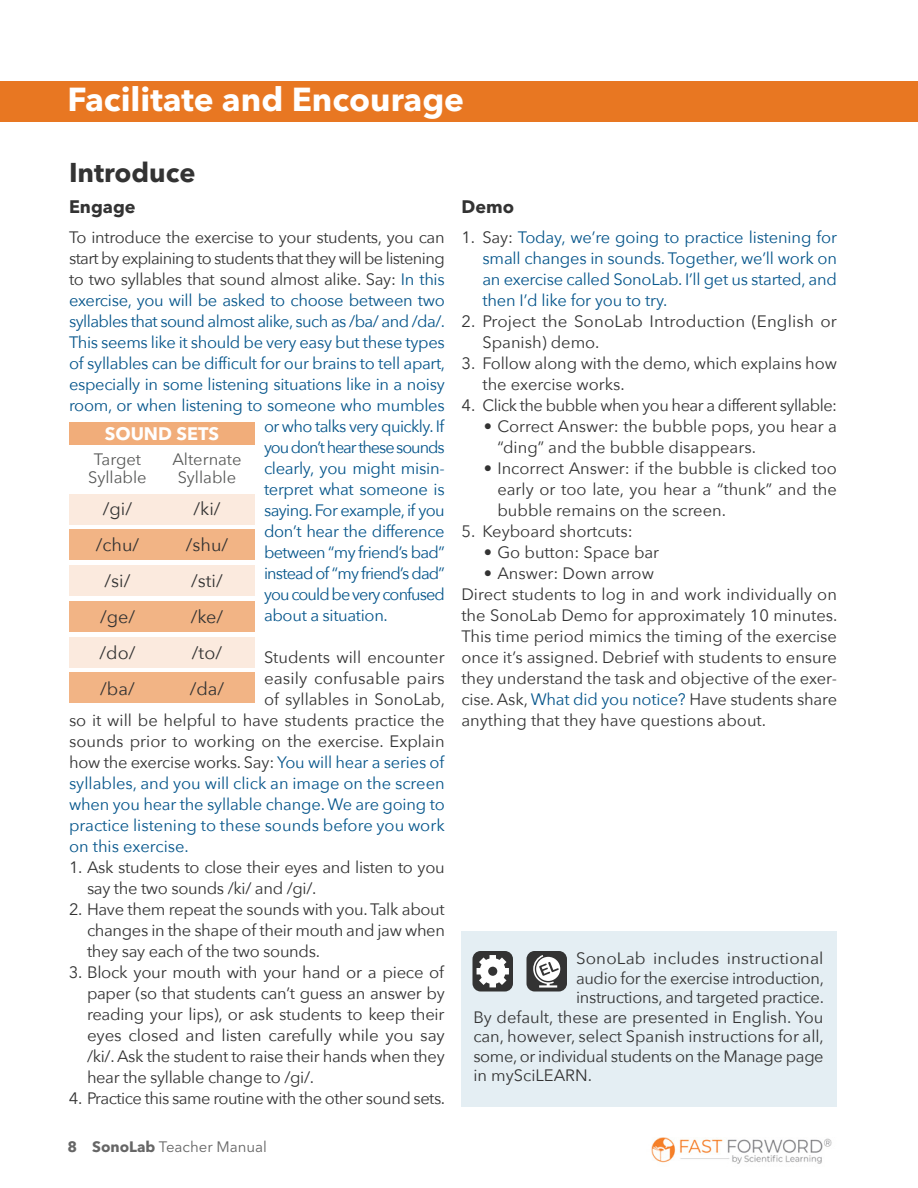
<style>
.page{position:relative;width:918px;height:1188px;background:#fff}
.page>*{position:absolute;margin:0;border:0;box-sizing:border-box;transform-origin:0 0}
.t1{font:700 33px "Avenir Next LT Pro";color:#fff}
.t2{font:700 27px "Avenir Next LT Pro";color:#333}
.t3{font:18px/36px "Avenir Next";color:#333;text-align:center}
.t4{font:700 18px "Avenir Next LT Pro";color:#333}
.t5{font:700 18px "Avenir Next LT Pro";color:#fff}
.t6{font:16.5px/21px "Avenir Next";color:#333}
.t7{font:16.5px/21px "Avenir Next";letter-spacing:-.02em;color:#05558b;text-align:justify}
.t8{font:16.5px/21px "Avenir Next";letter-spacing:-.02em;color:#333}
.t9{font:16.5px "Avenir Next";color:#05558b}
.t10{font:16.5px "Avenir Next";letter-spacing:-.03em;color:#333}
.t11{font:16.5px "Avenir Next";letter-spacing:-.035em;color:#333}
.t12{font:16.5px/18px "Avenir Next";color:#585958;text-align:center}
.t13{font:16.5px "Avenir Next";letter-spacing:-.05em;color:#05558b}
.t14{font:16.5px "Avenir Next";letter-spacing:-.065em;color:#05558b}
.t15{font:16.5px "Avenir Next";letter-spacing:-.04em;color:#05558b}
.t16{font:16.5px "Avenir Next";letter-spacing:-.055em;color:#05558b}
.t17{font:15px "Avenir Next LT Pro";color:#666}
.s1{color:#05558b}
.s2{font-weight:700}
.s3{color:#333}
</style>
<div class="page">
<div style="left:461px;top:931px;width:376px;height:176px;background:#e4eef3"></div>
<div style="left:69px;top:494px;width:186px;height:30px;background:#fbeade"></div>
<div style="left:69px;top:530px;width:186px;height:30px;background:#f2b485"></div>
<div style="left:69px;top:565px;width:186px;height:31px;background:#fbeade"></div>
<div style="left:69px;top:601px;width:186px;height:30px;background:#f2b485"></div>
<div style="left:69px;top:637px;width:186px;height:30px;background:#fbeade"></div>
<div style="left:69px;top:673px;width:186px;height:30px;background:#f2b485"></div>
<div style="left:69px;top:422px;width:186px;height:22px;background:#f1ad7a"></div>
<img style="left:651px;top:1137px;width:181px;height:27px">
<div style="left:0;top:81px;width:918px;height:41px;background:#e87722"></div>
<div style="left:472px;top:951px;width:41px;height:41px;background:#333;border-radius:8px"></div>
<svg style="left:477px;top:955px;width:32px;height:32px"></svg>
<div style="left:526px;top:951px;width:41px;height:40px;background:#333;border-radius:8px"></div>
<svg style="left:533px;top:955px;width:27px;height:33px"></svg>
<h1 class="t1" style="left:68px;top:80px;width:398px">Facilitate and Encourage</h1>
<h2 class="t2" style="left:69px;top:156px;width:128px">Introduce</h2>
<p class="t4" style="left:69px;top:196px;width:68px">Engage</p>
<p class="t8" style="left:69px;top:227px;width:377px">To introduce the exercise to your students, you can</p>
<p class="t11" style="left:69px;top:248px;width:377px">start by explaining to students that they will be listening</p>
<p class="t8" style="left:69px;top:269px;width:377px">to two syllables that sound almost alike. Say: <span class="s1">In this</span></p>
<p class="t7" style="left:69px;top:290px;width:377px">exercise, you will be asked to choose between two</p>
<p class="t7" style="left:69px;top:311px;width:378px">syllables that sound almost alike, such as /ba/ and /da/.</p>
<p class="t7" style="left:69px;top:332px;width:377px">This seems like it should be very easy but these types</p>
<p class="t7" style="left:69px;top:353px;width:378px">of syllables can be difficult for our brains to tell apart,</p>
<p class="t7" style="left:69px;top:374px;width:377px">especially in some listening situations like in a noisy</p>
<p class="t7" style="left:69px;top:395px;width:377px">room, or when listening to someone who mumbles</p>
<p class="t7" style="left:264px;top:416px;width:182px">or who talks very quickly. If</p>
<p class="t14" style="left:264px;top:437px;width:182px">you don’t hear these sounds</p>
<p class="t7" style="left:264px;top:458px;width:182px">clearly, you might misin-</p>
<p class="t7" style="left:264px;top:479px;width:182px">terpret what someone is</p>
<p class="t7" style="left:264px;top:500px;width:182px">saying. For example, if you</p>
<p class="t7" style="left:264px;top:521px;width:182px">don’t hear the difference</p>
<p class="t15" style="left:264px;top:542px;width:182px">between “my friend’s bad”</p>
<p class="t13" style="left:264px;top:563px;width:182px">instead of “my friend’s dad”</p>
<p class="t16" style="left:264px;top:584px;width:182px">you could be very confused</p>
<p class="t7" style="left:264px;top:605px;width:125px">about a situation.</p>
<p class="t6" style="left:264px;top:647px;width:182px">Students will encounter</p>
<p class="t6" style="left:264px;top:668px;width:182px">easily confusable pairs</p>
<p class="t6" style="left:264px;top:689px;width:183px">of syllables in SonoLab,</p>
<p class="t6" style="left:69px;top:710px;width:377px">so it will be helpful to have students practice the</p>
<p class="t6" style="left:69px;top:731px;width:377px">sounds prior to working on the exercise. Explain</p>
<p class="t6" style="left:69px;top:752px;width:377px">how the exercise works. Say: <span class="s1">You will hear a series of</span></p>
<p class="t9" style="left:69px;top:773px;width:377px">syllables, and you will click an image on the screen</p>
<p class="t7" style="left:69px;top:794px;width:377px">when you hear the syllable change. We are going to</p>
<p class="t9" style="left:69px;top:815px;width:377px">practice listening to these sounds before you work</p>
<p class="t9" style="left:69px;top:836px;width:121px">on this exercise.</p>
<p class="t8" style="left:87px;top:857px;width:359px;text-indent:-18px">1. Ask students to close their eyes and listen to you say the two sounds /ki/ and /gi/.</p>
<p class="t6" style="left:87px;top:899px;width:359px;text-align:justify;text-indent:-18px">2. Have them repeat the sounds with you. Talk about changes in the shape of their mouth and jaw when they say each of the two sounds.</p>
<p class="t6" style="left:87px;top:962px;width:359px;text-align:justify;text-indent:-18px">3. Block your mouth with your hand or a piece of paper (so that students can’t guess an answer by reading your lips), or ask students to keep their eyes closed and listen carefully while you say /ki/. Ask the student to raise their hands when they hear the syllable change to /gi/.</p>
<p class="t10" style="left:69px;top:1088px;width:378px">4. Practice this same routine with the other sound sets.</p>
<p class="t5" style="left:105px;top:423px;width:116px">SOUND SETS</p>
<p class="t12" style="left:88px;top:450px;width:60px">Target<br>Syllable</p>
<p class="t12" style="left:172px;top:450px;width:71px">Alternate<br>Syllable</p>
<p class="t3" style="left:96px;top:490px;width:45px">/gi/ /chu/ /si/ /ge/ /do/ /ba/</p>
<p class="t3" style="left:186px;top:490px;width:44px">/ki/ /shu/ /sti/ /ke/ /to/ /da/</p>
<p class="t17" style="left:68px;top:1138px;width:201px"><span class="s2">8 SonoLab</span> Teacher Manual</p>
<p class="t4" style="left:461px;top:196px;width:54px">Demo</p>
<p class="t7" style="left:482px;top:227px;width:356px;text-indent:-21px"><span class="s3">1. Say:</span> Today, we’re going to practice listening for small changes in sounds. Together, we’ll work on an exercise called SonoLab. I’ll get us started, and then I’d like for you to try.</p>
<p class="t6" style="left:482px;top:311px;width:356px;text-indent:-21px">2. Project the SonoLab Introduction (English or<br>Spanish) demo.</p>
<p class="t6" style="left:482px;top:353px;width:356px;text-indent:-21px">3. Follow along with the demo, which explains how the exercise works.</p>
<p class="t10" style="left:461px;top:395px;width:377px">4. Click the bubble when you hear a different syllable:</p>
<p class="t6" style="left:497px;top:416px;width:341px;text-indent:-13px">• Correct Answer: the bubble pops, you hear a “ding” and the bubble disappears.</p>
<p class="t6" style="left:497px;top:458px;width:341px;text-align:justify;text-indent:-13px">• Incorrect Answer: if the bubble is clicked too early or too late, you hear a “thunk” and the bubble remains on the screen.</p>
<p class="t6" style="left:461px;top:521px;width:173px">5. Keyboard shortcuts:</p>
<p class="t6" style="left:484px;top:542px;width:177px">• Go button: Space bar</p>
<p class="t6" style="left:461px;top:563px;width:378px;text-indent:23px">• Answer: Down arrow<br>Direct students to log in and work individually on the SonoLab Demo for approximately 10 minutes.<br>This time period mimics the timing of the exercise once it’s assigned. Debrief with students to ensure they understand the task and objective of the exer&shy;cise. Ask, <span class="s1">What did you notice?</span> Have students share anything that they have questions about.</p>
<p class="t6" style="left:576px;top:948px;width:249px">SonoLab includes instructional</p>
<p class="t8" style="left:576px;top:967px;width:249px">audio for the exercise introduction,</p>
<p class="t6" style="left:576px;top:987px;width:250px">instructions, and targeted practice.</p>
<p class="t6" style="left:473px;top:1006px;width:352px">By default, these are presented in English. You</p>
<p class="t6" style="left:473px;top:1026px;width:352px">can, however, select Spanish instructions for all,</p>
<p class="t8" style="left:473px;top:1045px;width:352px">some, or individual students on the Manage page</p>
<p class="t6" style="left:473px;top:1065px;width:120px">in mySciLEARN.</p>
</div>
